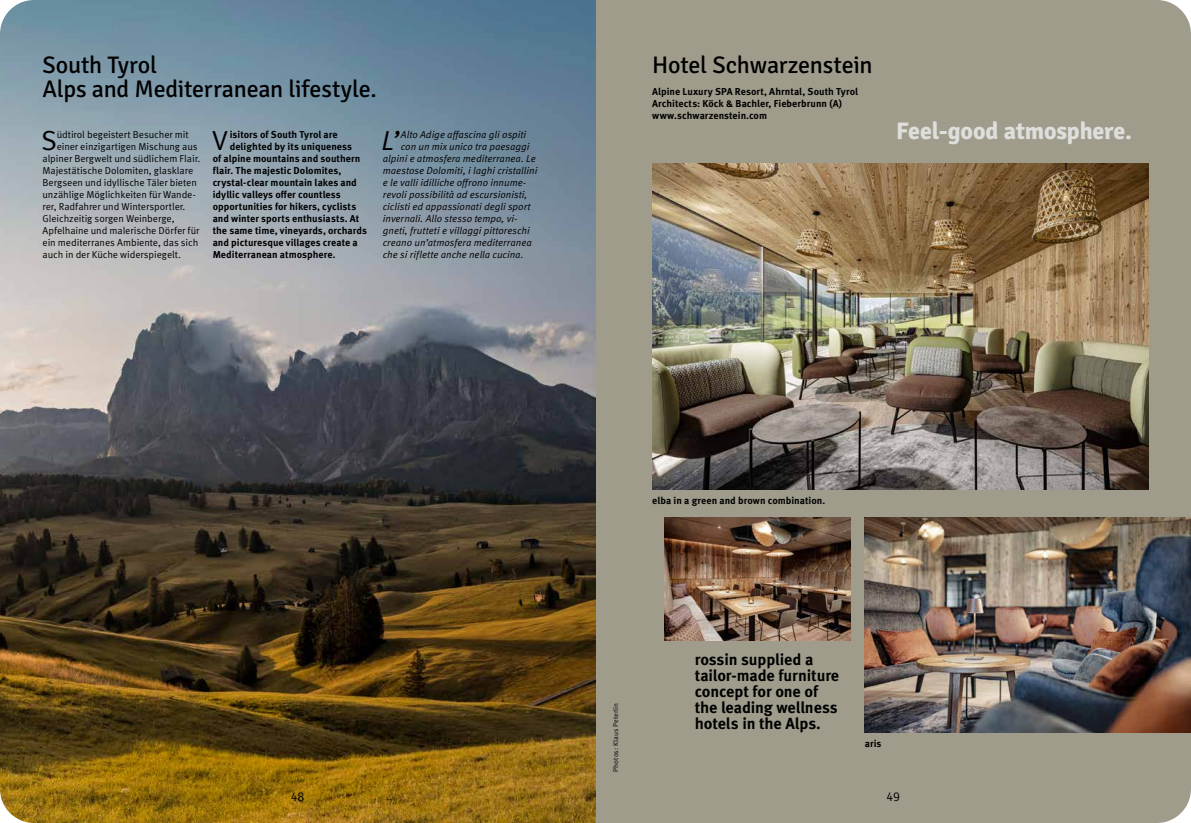
<style>
.page{position:relative;width:1191px;height:823px;background:#fff}
.page>*{position:absolute;margin:0;border:0;box-sizing:border-box;transform-origin:0 0}
.t1{font:27.5px "Meta OT Norm";color:#000}
.t2{font:27.5px "Meta OT Norm Ita";color:#000}
.t3{font:24px/24px "Signika";letter-spacing:-.01em;color:#000}
.t4{font:700 24px "Signika";letter-spacing:-.005em;color:#dededc}
.t5{font:700 16px/16px "Meta OT";letter-spacing:-.01em;color:#000}
.t6{font:300 13px "Signika";color:#000}
.t7{font:700 10px/12px "Meta OT";color:#000}
.t8{font:10px "Meta OT Norm";letter-spacing:-.01em;color:#000}
.t9{font:10px "Meta OT Norm Ita";color:#000}
.t10{font:7px "Meta OT Norm";letter-spacing:.02em;color:#000}
</style>
<div class="page">
<img style="left:0;top:0;width:1191px;height:822px">
<h2 class="t3" style="left:43px;top:53px;width:336px">South Tyrol<br>Alps and Mediterranean lifestyle.</h2>
<h2 class="t3" style="left:652px;top:53px;width:222px">Hotel Schwarzenstein</h2>
<p class="t7" style="left:652px;top:85px;width:207px">Alpine Luxury SPA Resort, Ahrntal, South Tyrol<br>Architects: Köck &amp; Bachler, Fieberbrunn (A) www.schwarzenstein.com</p>
<h1 class="t1" style="left:41px;top:124px;width:17px">S</h1>
<p class="t8" style="left:57px;top:128px;width:133px">üdtirol begeistert Besucher mit</p>
<p class="t8" style="left:57px;top:140px;width:143px">einer einzigartigen Mischung aus</p>
<p class="t8" style="left:43px;top:152px;width:159px">alpiner Bergwelt und südlichem Flair.</p>
<p class="t8" style="left:43px;top:164px;width:152px">Majestätische Dolomiten, glasklare</p>
<p class="t8" style="left:43px;top:176px;width:156px">Bergseen und idyllische Täler bieten</p>
<p class="t8" style="left:43px;top:188px;width:155px">unzählige Möglichkeiten für Wande-</p>
<p class="t8" style="left:43px;top:200px;width:144px">rer, Radfahrer und Wintersportler.</p>
<p class="t8" style="left:43px;top:212px;width:134px">Gleichzeitig sorgen Weinberge,</p>
<p class="t8" style="left:43px;top:224px;width:158px">Apfelhaine und malerische Dörfer für</p>
<p class="t8" style="left:43px;top:236px;width:157px">ein mediterranes Ambiente, das sich</p>
<p class="t8" style="left:43px;top:248px;width:140px">auch in der Küche widerspiegelt.</p>
<h1 class="t1" style="left:212px;top:124px;width:17px">V</h1>
<p class="t7" style="left:230px;top:129px;width:109px">isitors of South Tyrol are</p>
<p class="t7" style="left:230px;top:141px;width:124px">delighted by its uniqueness</p>
<p class="t7" style="left:213px;top:153px;width:149px">of alpine mountains and southern</p>
<p class="t7" style="left:213px;top:165px;width:130px">flair. The majestic Dolomites,</p>
<p class="t7" style="left:213px;top:177px;width:146px">crystal-clear mountain lakes and</p>
<p class="t7" style="left:213px;top:189px;width:130px">idyllic valleys offer countless</p>
<p class="t7" style="left:213px;top:201px;width:145px">opportunities for hikers, cyclists</p>
<p class="t7" style="left:213px;top:213px;width:148px">and winter sports enthusiasts. At</p>
<p class="t7" style="left:213px;top:225px;width:156px">the same time, vineyards, orchards</p>
<p class="t7" style="left:213px;top:237px;width:147px">and picturesque villages create a</p>
<p class="t7" style="left:213px;top:249px;width:124px">Mediterranean atmosphere.</p>
<h1 class="t2" style="left:381px;top:124px;width:19px">L’</h1>
<p class="t9" style="left:401px;top:129px;width:127px">Alto Adige affascina gli ospiti</p>
<p class="t9" style="left:401px;top:141px;width:130px">con un mix unico tra paesaggi</p>
<p class="t9" style="left:383px;top:153px;width:155px">alpini e atmosfera mediterranea. Le</p>
<p class="t9" style="left:383px;top:165px;width:156px">maestose Dolomiti, i laghi cristallini</p>
<p class="t9" style="left:383px;top:177px;width:145px">e le valli idilliche offrono innume-</p>
<p class="t9" style="left:383px;top:189px;width:146px">revoli possibilità ad escursionisti,</p>
<p class="t9" style="left:383px;top:201px;width:149px">ciclisti ed appassionati degli sport</p>
<p class="t9" style="left:383px;top:213px;width:136px">invernali. Allo stesso tempo, vi-</p>
<p class="t9" style="left:383px;top:225px;width:149px">gneti, frutteti e villaggi pittoreschi</p>
<p class="t9" style="left:383px;top:237px;width:150px">creano un’atmosfera mediterranea</p>
<p class="t9" style="left:383px;top:249px;width:142px">che si riflette anche nella cucina.</p>
<h2 class="t4" style="left:896px;top:116px;width:237px">Feel-good atmosphere.</h2>
<p class="t7" style="left:652px;top:494px;width:175px">elba in a green and brown combination.</p>
<p class="t10" style="left:611px;top:771px;width:70px;rotate:-90deg">Photos: Klaus Peterlin</p>
<h3 class="t5" style="left:694px;top:651px;width:146px">rossin supplied a tailor-made furniture concept for one of the leading wellness hotels in the Alps.</h3>
<p class="t7" style="left:865px;top:737px;width:18px">aris</p>
<h3 class="t6" style="left:291px;top:789px;width:15px">48</h3>
<h3 class="t6" style="left:886px;top:789px;width:15px">49</h3>
</div>
